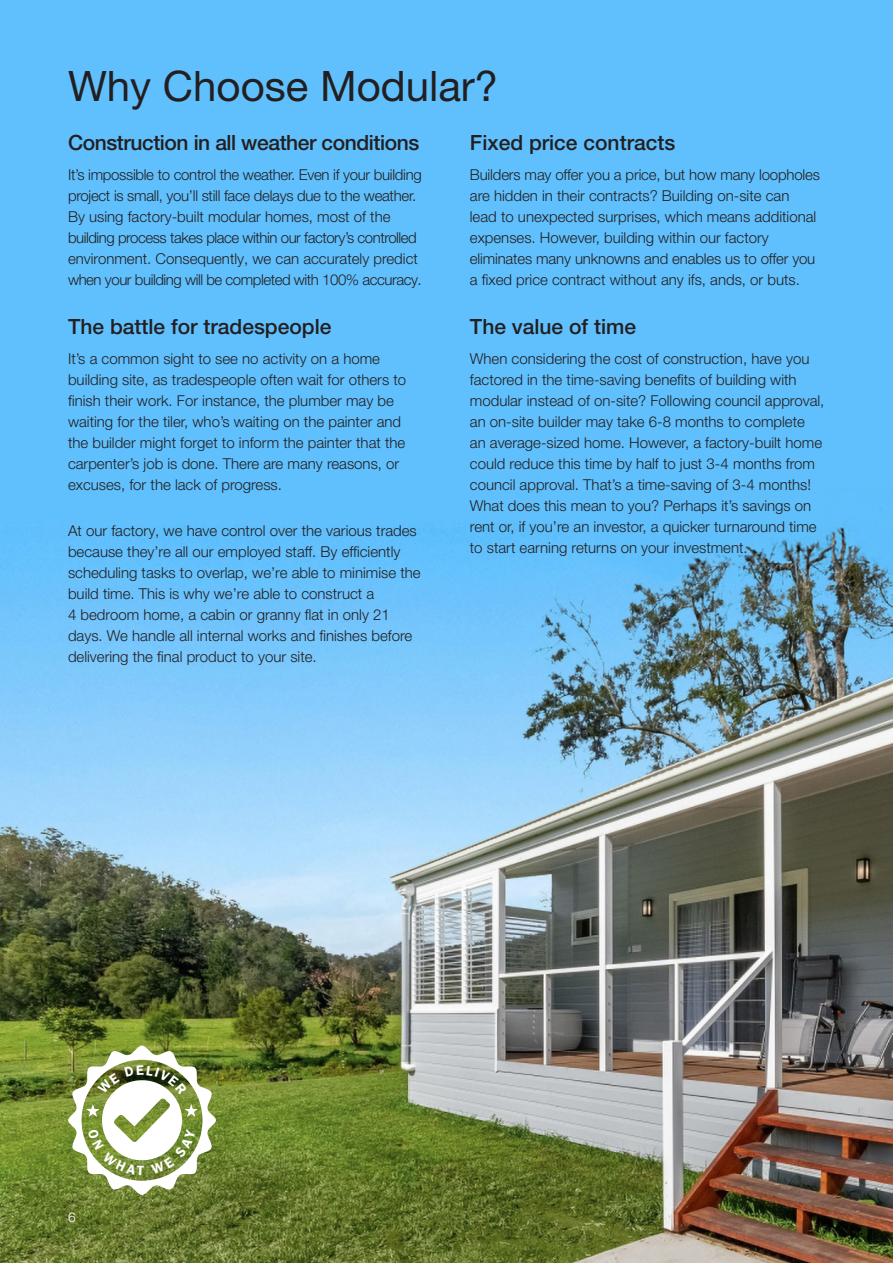
<style>
.page{position:relative;width:893px;height:1263px;background:#fff}
.page>*{position:absolute;margin:0;border:0;box-sizing:border-box;transform-origin:0 0}
.t1{font:42px "Helvetica Neue LT Pro";color:#231f20}
.t2{font:500 21px "Helvetica Neue LT Pro";color:#231f20}
.t3{font:500 21px "Helvetica Neue LT Pro";letter-spacing:-.02em;color:#231f20}
.Body_Text{font:300 15px/21px "Helvetica Neue LT Pro";color:#231f20}
.Body_Text-2{font:300 15px/21px "Helvetica Neue LT Pro";letter-spacing:-.02em;color:#231f20}
.t4{font:300 13.5px "Helvetica Neue LT Pro";color:#fff}
</style>
<div class="page">
<img style="left:0;top:0;width:893px;height:1263px">
<svg style="left:67px;top:1045px;width:150px;height:150px"></svg>
<p class="t1" style="left:68px;top:60px;width:432px">Why Choose Modular?</p>
<p class="t3" style="left:68px;top:130px;width:353px">Construction in all weather conditions</p>
<p class="Body_Text-2" style="left:68px;top:163px;width:355px">It’s impossible to control the weather. Even if your building project is small, you’ll still face delays due to the weather.<br>By using factory-built modular homes, most of the building process takes place within our factory’s controlled environment. Consequently, we can accurately predict when your building will be completed with 100% accuracy.</p>
<p class="t2" style="left:68px;top:314px;width:265px">The battle for tradespeople</p>
<p class="Body_Text" style="left:68px;top:348px;width:340px">It’s a common sight to see no activity on a home building site, as tradespeople often wait for others to finish their work. For instance, the plumber may be waiting for the tiler, who’s waiting on the painter and the builder might forget to inform the painter that the carpenter’s job is done. There are many reasons, or excuses, for the lack of progress.</p>
<p class="Body_Text" style="left:68px;top:520px;width:354px">At our factory, we have control over the various trades because they’re all our employed staff. By efficiently scheduling tasks to overlap, we’re able to minimise the build time. This is why we’re able to construct a<br>4 bedroom home, a cabin or granny flat in only 21 days. We handle all internal works and finishes before delivering the final product to your site.</p>
<p class="t2" style="left:470px;top:130px;width:207px">Fixed price contracts</p>
<p class="Body_Text" style="left:470px;top:163px;width:352px">Builders may offer you a price, but how many loopholes are hidden in their contracts? Building on-site can lead to unexpected surprises, which means additional expenses. However, building within our factory eliminates many unknowns and enables us to offer you a fixed price contract without any ifs, ands, or buts.</p>
<p class="t2" style="left:470px;top:314px;width:168px">The value of time</p>
<p class="Body_Text" style="left:470px;top:348px;width:356px">When considering the cost of construction, have you factored in the time-saving benefits of building with modular instead of on-site? Following council approval, an on-site builder may take 6-8 months to complete an average-sized home. However, a factory-built home could reduce this time by half to just 3-4 months from council approval. That’s a time-saving of 3-4 months!<br>What does this mean to you? Perhaps it’s savings on rent or, if you’re an investor, a quicker turnaround time to start earning returns on your investment.</p>
<p class="t4" style="left:68px;top:1209px;width:9px">6</p>
</div>
